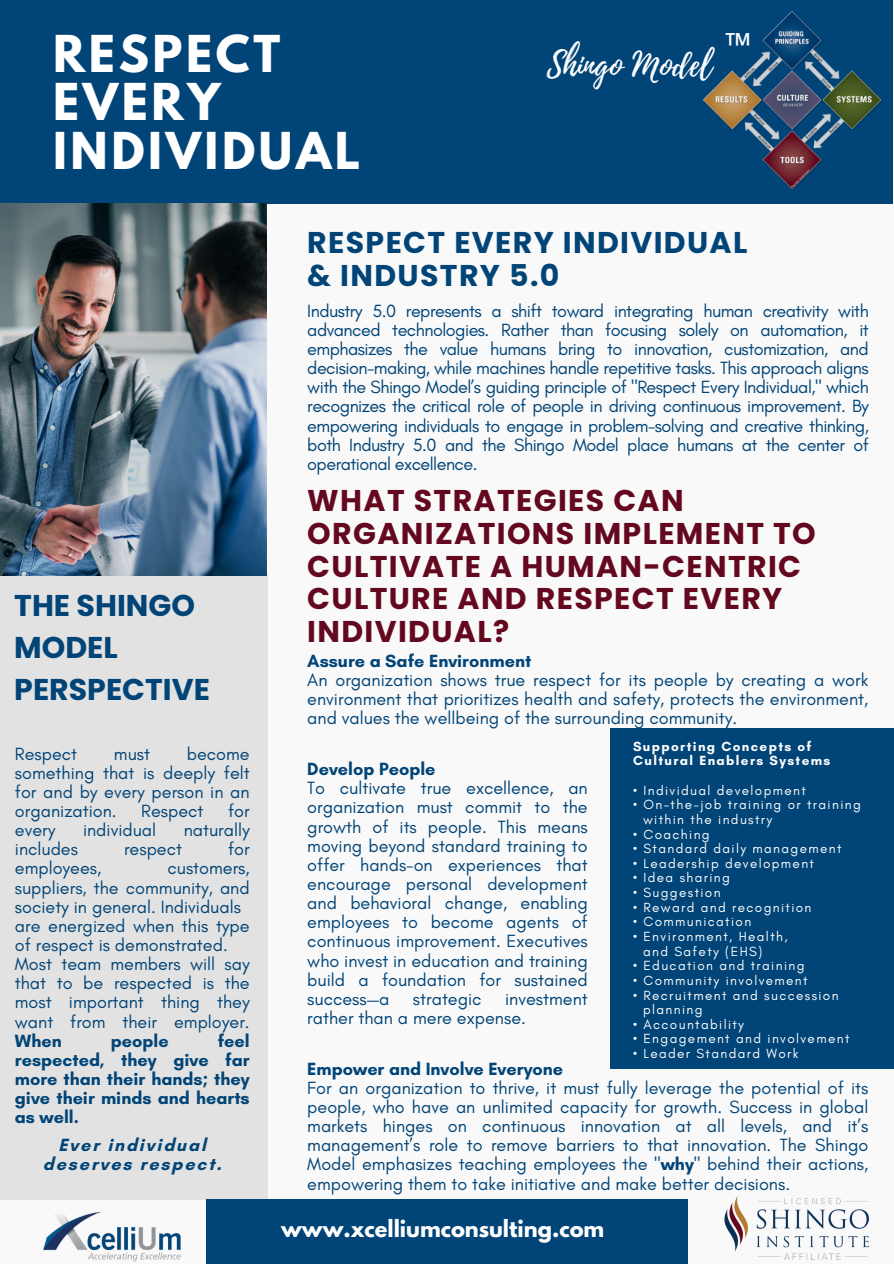
<style>
.page{position:relative;width:894px;height:1264px;background:#fff}
.page>*{position:absolute;margin:0;border:0;box-sizing:border-box;transform-origin:0 0}
.t1{font:700 45px/48.4px "League Spartan";letter-spacing:.08em;color:#fff}
.t2{font:34.8px "Open Sans";color:#fff}
.t3{font:33.15px "Playlist Script";color:#fff}
.t4{font:700 30px/32.7px "Poppins";letter-spacing:.045em;color:#640820}
.t5{font:700 30px/32.7px "Poppins";letter-spacing:.045em;color:#014477}
.t6{font:700 30px/41.7px "Poppins";color:#014477}
.t7{font:700 21px "League Spartan";color:#fff}
.t8{font:18px/19.2px "Glacial Indifference";color:#014477;text-align:justify}
.t9{font:700 18px/19.2px "Glacial Indifference";color:#014477;text-align:justify}
.t10{font:700 18px/19.2px "Glacial Indifference";letter-spacing:.1em;color:#014477;text-align:center}
.t11{font:13.5px "Glacial Indifference";letter-spacing:.1em;color:#fff}
.t12{font:700 13.5px "Glacial Indifference";letter-spacing:.1em;color:#fff}
.s1{font-weight:700}
</style>
<div class="page">
<div style="left:0;top:0;width:893px;height:1263px;background:#f9f9f9"></div>
<div style="left:0;top:574px;width:267px;height:625px;background:#e2e2e2"></div>
<div style="left:206px;top:1199px;width:481px;height:64px;background:#014477"></div>
<div style="left:0;top:0;width:892px;height:203px;background:#014477"></div>
<img style="left:724px;top:1196px;width:144px;height:63px">
<img style="left:35px;top:1199px;width:160px;height:63px">
<img style="left:0;top:203px;width:266px;height:372px">
<img style="left:702px;top:11px;width:180px;height:179px">
<div style="left:609px;top:728px;width:284px;height:340px;background:#014477"></div>
<h2 class="t1" style="left:53px;top:35px;width:309px">RESPECT<br>EVERY<br>INDIVIDUAL</h2>
<h2 class="t3" style="left:546px;top:41px;width:166px">Shingo Model</h2>
<h6 class="t2" style="left:725px;top:21px;width:28px">™</h6>
<p class="t5" style="left:307px;top:226px;width:441px">RESPECT EVERY INDIVIDUAL &amp; INDUSTRY 5.0</p>
<h3 class="t6" style="left:14px;top:585px;width:197px">THE SHINGO<br>MODEL<br>PERSPECTIVE</h3>
<p class="t8" style="left:15px;top:743px;width:236px;text-indent:172px">become something that is deeply felt for and by every person in an organization.</p>
<p class="t8" style="left:15px;top:743px;width:64px">Respect</p>
<p class="t8" style="left:114px;top:743px;width:38px">must</p>
<p class="t8" style="left:141px;top:801px;width:64px">Respect</p>
<p class="t8" style="left:228px;top:801px;width:23px">for</p>
<p class="t8" style="left:15px;top:820px;width:42px">every</p>
<p class="t8" style="left:83px;top:820px;width:75px">individual</p>
<p class="t8" style="left:184px;top:820px;width:67px">naturally</p>
<p class="t8" style="left:15px;top:839px;width:65px">includes</p>
<p class="t8" style="left:124px;top:839px;width:60px">respect</p>
<p class="t8" style="left:228px;top:839px;width:23px">for</p>
<p class="t8" style="left:15px;top:858px;width:88px">employees,</p>
<p class="t8" style="left:15px;top:858px;width:236px;text-align:left;text-indent:152px">customers, suppliers, the community, and society in general. Individuals are energized when this type of respect is demonstrated.<br>Most team members will say that to be respected is the most important thing they want from their employer.<br><span class="s1">When</span></p>
<p class="t9" style="left:15px;top:1030px;width:236px;text-indent:203px">feel respected, they give far more than their hands; they give their minds and hearts as well.</p>
<p class="t9" style="left:111px;top:1030px;width:59px">people</p>
<p class="t10" style="left:43px;top:1135px;width:180px">Ever individual deserves respect.</p>
<h6 class="t8" style="left:307px;top:301px;width:563px">Industry 5.0 represents a shift toward integrating human creativity with advanced technologies. Rather than focusing solely on automation, it emphasizes the value humans bring to innovation, customization, and decision-making, while machines handle repetitive tasks. This approach aligns with the Shingo Model’s guiding principle of "Respect Every Individual," which recognizes the critical role of people in driving continuous improvement. By empowering individuals to engage in problem-solving and creative thinking, both Industry 5.0 and the Shingo Model place humans at the center of operational excellence.</h6>
<p class="t4" style="left:307px;top:484px;width:510px">WHAT STRATEGIES CAN<br>ORGANIZATIONS IMPLEMENT TO<br>CULTIVATE A HUMAN-CENTRIC<br>CULTURE AND RESPECT EVERY<br>INDIVIDUAL?</p>
<p class="t9" style="left:307px;top:651px;width:225px">Assure a Safe Environment</p>
<p class="t8" style="left:307px;top:670px;width:562px">An organization shows true respect for its people by creating a work environment that prioritizes health and safety, protects the environment, and values the wellbeing of the surrounding community.</p>
<h6 class="t9" style="left:307px;top:759px;width:130px">Develop People</h6>
<p class="t8" style="left:307px;top:778px;width:282px">To cultivate true excellence, an organization must commit to the growth of its people. This means moving beyond standard training to offer hands-on experiences that encourage personal development and behavioral change, enabling employees to become agents of continuous improvement. Executives who invest in education and training build a foundation for sustained success—a</p>
<h6 class="t12" style="left:633px;top:737px;width:180px">Supporting Concepts of</h6>
<p class="t12" style="left:633px;top:752px;width:199px">Cultural Enablers Systems</p>
<p class="t11" style="left:633px;top:781px;width:174px">• Individual development</p>
<p class="t11" style="left:633px;top:796px;width:229px">• On-the-job training or training</p>
<p class="t11" style="left:643px;top:811px;width:131px">within the industry</p>
<p class="t11" style="left:633px;top:825px;width:78px">• Coaching</p>
<p class="t11" style="left:633px;top:840px;width:210px">• Standard daily management</p>
<p class="t11" style="left:633px;top:855px;width:182px">• Leadership development</p>
<p class="t11" style="left:633px;top:869px;width:98px">• Idea sharing</p>
<p class="t11" style="left:633px;top:884px;width:89px">• Suggestion</p>
<p class="t11" style="left:633px;top:898px;width:180px">• Reward and recognition</p>
<p class="t11" style="left:633px;top:913px;width:120px">• Communication</p>
<p class="t11" style="left:633px;top:928px;width:156px">• Environment, Health,</p>
<p class="t11" style="left:643px;top:942px;width:121px">and Safety (EHS)</p>
<p class="t11" style="left:633px;top:957px;width:173px">• Education and training</p>
<p class="t11" style="left:633px;top:972px;width:176px">• Community involvement</p>
<p class="t11" style="left:633px;top:986px;width:207px">• Recruitment and succession</p>
<p class="t11" style="left:643px;top:1001px;width:61px">planning</p>
<p class="t11" style="left:633px;top:1015px;width:112px">• Accountability</p>
<p class="t11" style="left:633px;top:1030px;width:218px">• Engagement and involvement</p>
<p class="t11" style="left:633px;top:1045px;width:167px">• Leader Standard Work</p>
<p class="t8" style="left:307px;top:988px;width:282px;text-indent:198px">investment rather than a mere expense.</p>
<h6 class="t9" style="left:307px;top:1058px;width:257px">Empower and Involve Everyone</h6>
<p class="t8" style="left:307px;top:1077px;width:562px">For an organization to thrive, it must fully leverage the potential of its people, who have an unlimited capacity for growth. Success in global markets hinges on continuous innovation at all levels, and it’s management’s role to remove barriers to that innovation. The Shingo Model emphasizes teaching employees the "<span class="s1">why</span>" behind their actions, empowering them to take initiative and make better decisions.</p>
<p class="t8" style="left:413px;top:988px;width:70px">strategic</p>
<h2 class="t7" style="left:281px;top:1218px;width:324px">www.xcelliumconsulting.com</h2>
</div>
